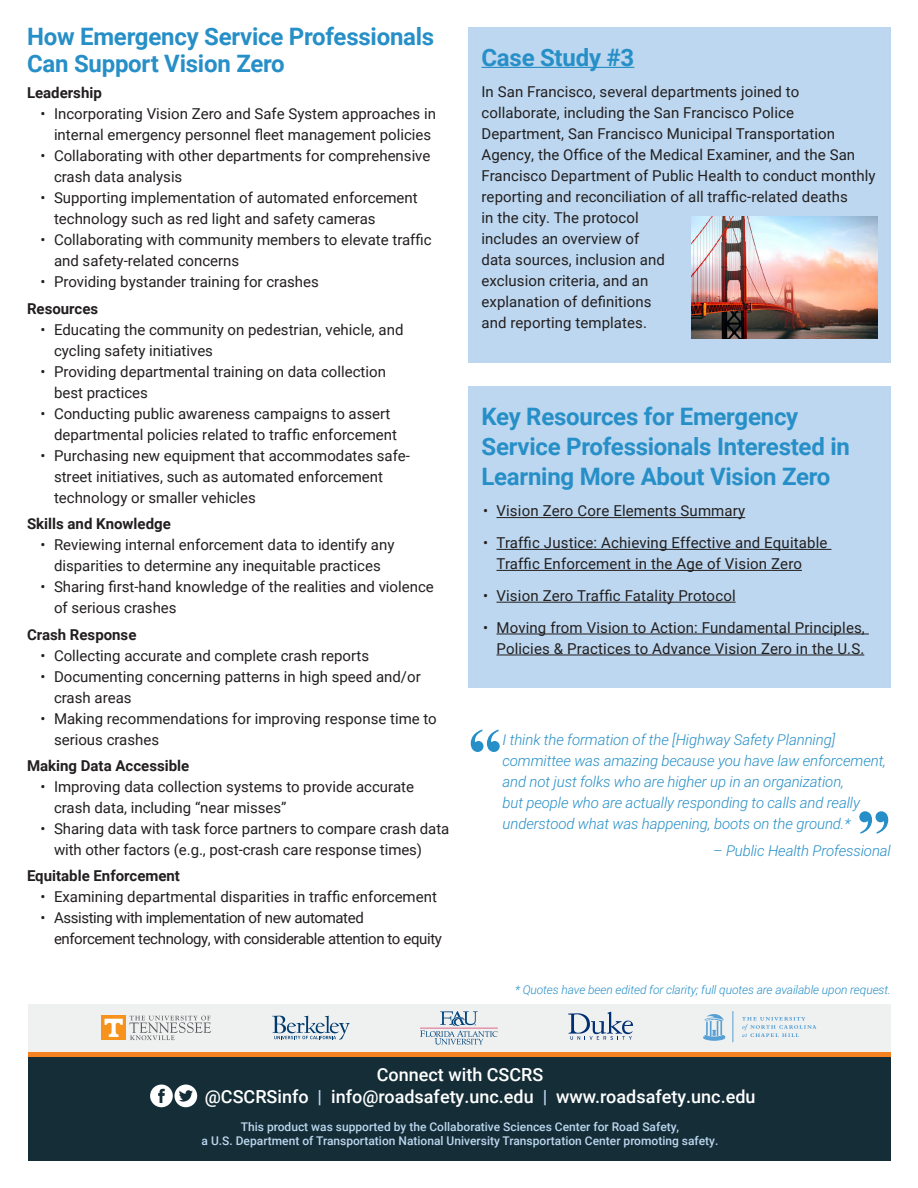
<style>
.page{position:relative;width:918px;height:1188px;background:#fff}
.page>*{position:absolute;margin:0;border:0;box-sizing:border-box;transform-origin:0 0}
.t1{font:700 69px "Times New Roman";color:#278fc7}
.t2{font:700 24px/30px "Roboto";letter-spacing:-.01em;color:#278fc7}
.t3{font:500 18px/21.6px "Roboto";color:#fff}
.t4{font:15px/21px "Roboto";color:#231f20}
.t5{font:italic 300 15px/21px "Roboto";letter-spacing:-.01em;color:#278fc7}
.t6{font:15px/21px "Roboto";letter-spacing:-.025em;color:#231f20}
.t7{font:700 15px "Roboto";color:#231f20}
.t8{font:500 12px/14.4px "Roboto";color:#bcd7ef;text-align:center}
.t9{font:italic 300 12px "Roboto";letter-spacing:-.01em;color:#278fc7}
.s1{color:#bcd7ef}
</style>
<div class="page">
<div style="left:29px;top:1057px;width:862px;height:104px;background:#142d37"></div>
<div style="left:29px;top:1052px;width:862px;height:5px;background:#f58220"></div>
<div style="left:29px;top:1004px;width:862px;height:48px;background:#eff0f0"></div>
<svg style="left:704px;top:1014px;width:21px;height:26px"></svg>
<hr style="left:733px;top:1011px;width:1px;height:31px;background:#56a0d5">
<svg style="left:742px;top:1017px;width:74px;height:20px"></svg>
<svg style="left:420px;top:1011px;width:78px;height:34px"></svg>
<svg style="left:272px;top:1016px;width:78px;height:24px"></svg>
<svg style="left:129px;top:1016px;width:82px;height:24px"></svg>
<div style="left:101px;top:1016px;width:25px;height:24px;background:#f7931d"></div>
<svg style="left:105px;top:1019px;width:18px;height:18px"></svg>
<svg style="left:568px;top:1012px;width:65px;height:28px"></svg>
<svg style="left:150px;top:1085px;width:47px;height:22px"></svg>
<div style="left:468px;top:27px;width:423px;height:336px;background:#bcd7ef"></div>
<hr style="left:482px;top:67px;width:152px;height:1px;background:#278fc7">
<div style="left:468px;top:386px;width:423px;height:301px;background:#bcd7ef"></div>
<hr style="left:496px;top:517px;width:249px;height:1px;background:#231f20">
<hr style="left:496px;top:549px;width:336px;height:1px;background:#231f20">
<hr style="left:496px;top:570px;width:306px;height:1px;background:#231f20">
<hr style="left:496px;top:602px;width:240px;height:1px;background:#231f20">
<hr style="left:496px;top:634px;width:373px;height:1px;background:#231f20">
<hr style="left:496px;top:655px;width:368px;height:1px;background:#231f20">
<img style="left:691px;top:217px;width:187px;height:121px">
<p class="t2" style="left:27px;top:22px;width:409px;line-height:27px">How Emergency Service Professionals<br>Can Support Vision Zero</p>
<p class="t7" style="left:27px;top:83px;width:76px">Leadership</p>
<p class="t4" style="left:40px;top:103px;width:397px;text-align:center">• Incorporating Vision Zero and Safe System approaches in internal emergency personnel fleet management policies</p>
<p class="t4" style="left:54px;top:145px;width:378px;text-indent:-14px">• Collaborating with other departments for comprehensive crash data analysis</p>
<p class="t4" style="left:54px;top:187px;width:365px;text-indent:-14px">• Supporting implementation of automated enforcement technology such as red light and safety cameras</p>
<p class="t4" style="left:54px;top:229px;width:379px;text-indent:-14px">• Collaborating with community members to elevate traffic and safety-related concerns</p>
<p class="t4" style="left:40px;top:271px;width:280px">• Providing bystander training for crashes</p>
<p class="t7" style="left:27px;top:298px;width:73px">Resources</p>
<p class="t4" style="left:54px;top:318px;width:351px;text-indent:-14px">• Educating the community on pedestrian, vehicle, and cycling safety initiatives</p>
<p class="t4" style="left:54px;top:360px;width:333px;text-indent:-14px">• Providing departmental training on data collection best practices</p>
<p class="t4" style="left:54px;top:402px;width:345px;text-indent:-14px">• Conducting public awareness campaigns to assert departmental policies related to traffic enforcement</p>
<p class="t4" style="left:54px;top:444px;width:358px;text-indent:-14px">• Purchasing new equipment that accommodates safe&shy;street initiatives, such as automated enforcement technology or smaller vehicles</p>
<p class="t7" style="left:27px;top:513px;width:145px">Skills and Knowledge</p>
<p class="t4" style="left:40px;top:534px;width:355px;text-align:center">• Reviewing internal enforcement data to identify any disparities to determine any inequitable practices</p>
<p class="t4" style="left:54px;top:576px;width:381px;text-indent:-14px">• Sharing first-hand knowledge of the realities and violence of serious crashes</p>
<p class="t7" style="left:27px;top:624px;width:111px">Crash Response</p>
<p class="t4" style="left:40px;top:644px;width:330px">• Collecting accurate and complete crash reports</p>
<p class="t4" style="left:54px;top:665px;width:368px;text-indent:-14px">• Documenting concerning patterns in high speed and/or crash areas</p>
<p class="t4" style="left:54px;top:707px;width:384px;text-indent:-14px">• Making recommendations for improving response time to serious crashes</p>
<p class="t7" style="left:27px;top:755px;width:164px">Making Data Accessible</p>
<p class="t4" style="left:54px;top:776px;width:362px;text-indent:-14px">• Improving data collection systems to provide accurate crash data, including “near misses”</p>
<p class="t4" style="left:54px;top:818px;width:397px;text-indent:-14px">• Sharing data with task force partners to compare crash data with other factors (e.g., post-crash care response times)</p>
<p class="t7" style="left:27px;top:866px;width:155px">Equitable Enforcement</p>
<p class="t4" style="left:40px;top:886px;width:398px">• Examining departmental disparities in traffic enforcement</p>
<p class="t6" style="left:54px;top:907px;width:390px;text-indent:-14px">• Assisting with implementation of new automated enforcement technology, with considerable attention to equity</p>
<p class="t2" style="left:482px;top:41px;width:154px">Case Study #3</p>
<p class="t4" style="left:482px;top:81px;width:396px">In San Francisco, several departments joined to collaborate, including the San Francisco Police Department, San Francisco Municipal Transportation Agency, the Office of the Medical Examiner, and the San Francisco Department of Public Health to conduct monthly reporting and reconciliation of all traffic-related deaths<br>in the city. The protocol<br>includes an overview of<br>data sources, inclusion and<br>exclusion criteria, and an<br>explanation of definitions<br>and reporting templates.</p>
<p class="t2" style="left:482px;top:400px;width:370px">Key Resources for Emergency<br>Service Professionals Interested in<br>Learning More About Vision Zero</p>
<p class="t4" style="left:483px;top:500px;width:264px">• Vision Zero Core Elements Summary</p>
<p class="t4" style="left:496px;top:532px;width:333px;text-indent:-14px">• Traffic Justice: Achieving Effective and Equitable<br>Traffic Enforcement in the Age of Vision Zero</p>
<p class="t4" style="left:483px;top:585px;width:254px">• Vision Zero Traffic Fatality Protocol</p>
<p class="t4" style="left:483px;top:617px;width:383px;text-align:right">• Moving from Vision to Action: Fundamental Principles,<br>Policies &amp; Practices to Advance Vision Zero in the U.S.</p>
<p class="t1" style="left:468px;top:705px;width:36px">“</p>
<p class="t5" style="left:502px;top:729px;width:385px">I think the formation of the [Highway Safety Planning] committee was amazing because you have law enforcement, and not just folks who are higher up in an organization,<br>but people who are actually responding to calls and really understood what was happening, boots on the ground.*</p>
<p class="t5" style="left:713px;top:839px;width:179px">– Public Health Professional</p>
<p class="t1" style="left:856px;top:787px;width:36px">”</p>
<p class="t9" style="left:515px;top:981px;width:377px">* Quotes have been edited for clarity; full quotes are available upon request.</p>
<p class="t3" style="left:205px;top:1063px;width:552px;text-indent:172px">Connect with CSCRS<br>@CSCRSinfo <span class="s1">|</span> info@roadsafety.unc.edu <span class="s1">|</span> www.roadsafety.unc.edu</p>
<p class="t8" style="left:202px;top:1119px;width:518px">This product was supported by the Collaborative Sciences Center for Road Safety,<br>a U.S. Department of Transportation National University Transportation Center promoting safety.</p>
</div>
